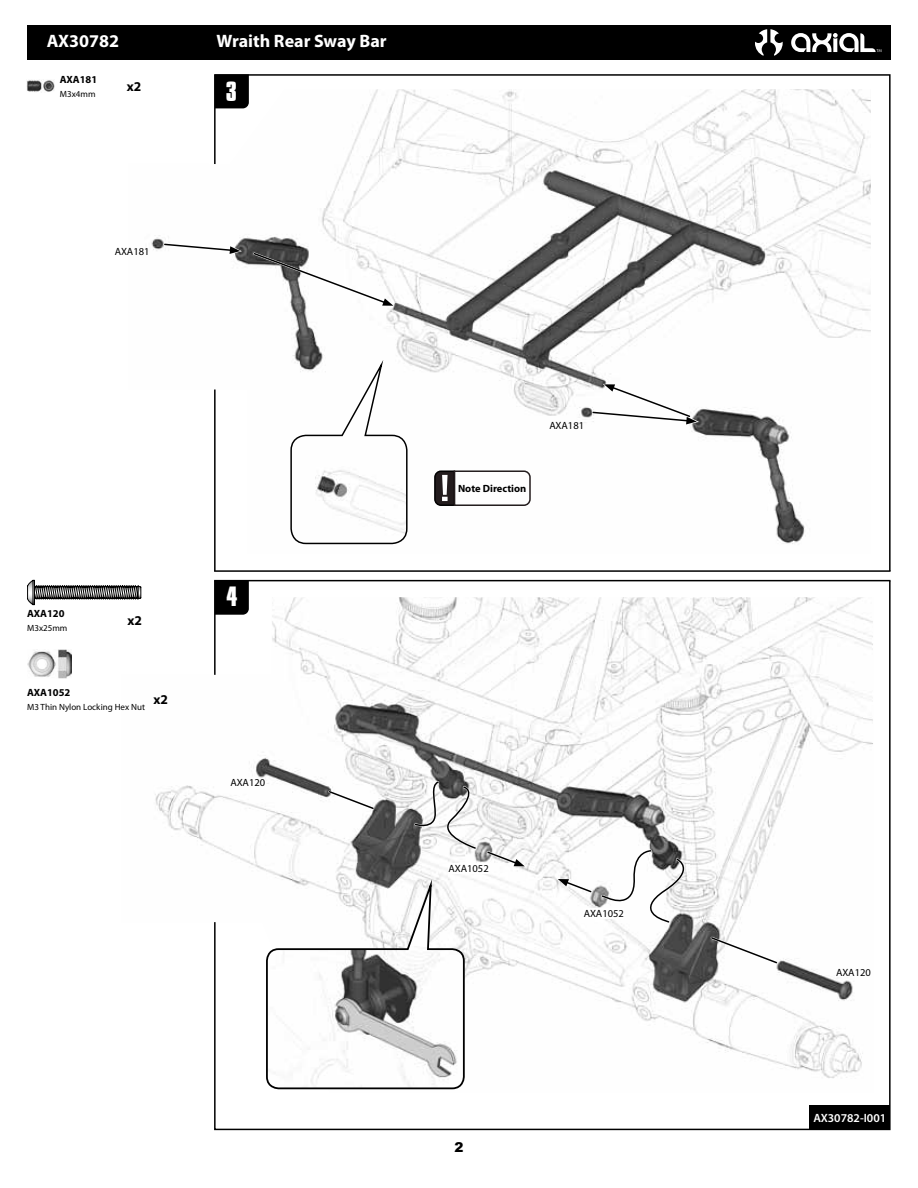
<style>
.page{position:relative;width:918px;height:1188px;background:#fff}
.page>*{position:absolute;margin:0;border:0;box-sizing:border-box;transform-origin:0 0}
.t1{font:700 24px "Compacta BT";color:#fff}
.t2{font:700 18px "Myriad Pro";color:#fff}
.t3{font:700 13.5px "Myriad Pro";color:#000}
.t4{font:900 13.5px "Arial";color:#000}
.t5{font:600 12px "Myriad Pro";color:#fff}
.t6{font:10.5px "Myriad Pro";color:#000}
.t7{font:700 10.5px "Myriad Pro";color:#000}
.t8{font:9px "Myriad Pro";color:#000}
</style>
<div class="page">
<svg style="left:217px;top:77px;width:32px;height:12px"></svg>
<div style="left:27px;top:26px;width:864px;height:34px;background:#000"></div>
<svg style="left:791px;top:33px;width:91px;height:19px"></svg>
<svg style="left:755px;top:29px;width:28px;height:27px"></svg>
<img style="left:151px;top:89px;width:720px;height:464px">
<svg style="left:215px;top:581px;width:34px;height:16px"></svg>
<hr style="left:214px;top:570px;width:677px;height:2px;background:#000">
<hr style="left:214px;top:580px;width:677px;height:1px;background:#000">
<img style="left:155px;top:597px;width:718px;height:496px">
<svg style="left:162px;top:242px;width:80px;height:13px"></svg>
<svg style="left:591px;top:384px;width:108px;height:41px"></svg>
<svg style="left:252px;top:251px;width:141px;height:55px"></svg>
<svg style="left:709px;top:935px;width:70px;height:31px"></svg>
<svg style="left:327px;top:789px;width:49px;height:22px"></svg>
<svg style="left:413px;top:779px;width:65px;height:72px"></svg>
<svg style="left:557px;top:879px;width:37px;height:16px"></svg>
<svg style="left:600px;top:848px;width:98px;height:77px"></svg>
<svg style="left:485px;top:849px;width:41px;height:18px"></svg>
<div style="left:449px;top:863px;width:40px;height:11px;background:#fff"></div>
<div style="left:584px;top:909px;width:40px;height:10px;background:#fff"></div>
<div style="left:809px;top:1106px;width:80px;height:23px;background:#000"></div>
<img style="left:27px;top:649px;width:44px;height:30px">
<img style="left:26px;top:80px;width:29px;height:12px">
<svg style="left:265px;top:873px;width:201px;height:217px"></svg>
<svg style="left:290px;top:355px;width:118px;height:190px"></svg>
<svg style="left:433px;top:470px;width:99px;height:37px"></svg>
<svg style="left:27px;top:579px;width:115px;height:27px"></svg>
<h2 class="t2" style="left:47px;top:29px;width:74px">AX30782</h2>
<h2 class="t2" style="left:217px;top:29px;width:172px">Wraith Rear Sway Bar</h2>
<h1 class="t1" style="left:226px;top:76px;width:12px">3</h1>
<p class="t7" style="left:60px;top:73px;width:39px">AXA181</p>
<p class="t8" style="left:60px;top:88px;width:37px">M3x4mm</p>
<p class="t3" style="left:127px;top:77px;width:16px">x2</p>
<p class="t6" style="left:115px;top:245px;width:36px">AXA181</p>
<p class="t7" style="left:27px;top:607px;width:39px">AXA120</p>
<p class="t8" style="left:27px;top:622px;width:42px">M3x25mm</p>
<p class="t3" style="left:127px;top:612px;width:16px">x2</p>
<p class="t7" style="left:27px;top:686px;width:45px">AXA1052</p>
<p class="t8" style="left:27px;top:701px;width:119px">M3 Thin Nylon Locking Hex Nut</p>
<p class="t3" style="left:154px;top:691px;width:16px">x2</p>
<h1 class="t1" style="left:226px;top:582px;width:12px">4</h1>
<p class="t6" style="left:230px;top:776px;width:36px">AXA120</p>
<p class="t7" style="left:458px;top:481px;width:70px">Note Direction</p>
<p class="t6" style="left:549px;top:419px;width:36px">AXA181</p>
<p class="t6" style="left:449px;top:862px;width:42px">AXA1052</p>
<p class="t6" style="left:584px;top:907px;width:42px">AXA1052</p>
<p class="t4" style="left:454px;top:1137px;width:11px">2</p>
<p class="t6" style="left:836px;top:966px;width:36px">AXA120</p>
<p class="t5" style="left:813px;top:1110px;width:74px">AX30782-I001</p>
</div>
